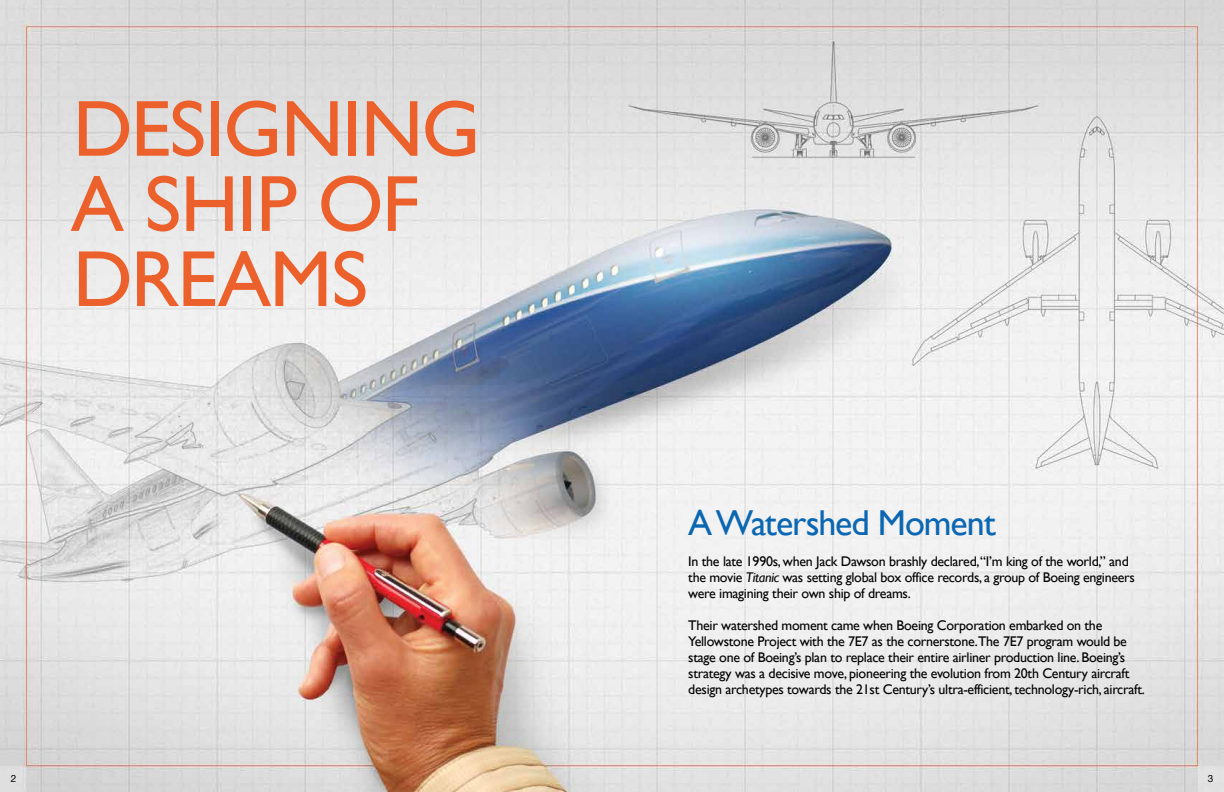
<style>
.page{position:relative;width:1224px;height:792px;background:#fff}
.page>*{position:absolute;margin:0;border:0;box-sizing:border-box;transform-origin:0 0}
.t1{font:80px/75.1px "Gill Sans";letter-spacing:-.02em;color:#ec602c}
.t2{font:36px "Gill Sans";letter-spacing:-.03em;color:#0b67b2}
.t3{font:14px/16px "Gill Sans";letter-spacing:-.02em;color:#000}
.t4{font:10px "Helvetica Neue";color:#000}
.s1{font-style:italic}
</style>
<div class="page">
<img style="left:0;top:0;width:1224px;height:792px">
<h1 class="t1" style="left:71px;top:90px;width:411px">DESIGNING<br>A SHIP OF<br>DREAMS</h1>
<h2 class="t2" style="left:688px;top:502px;width:309px">A Watershed Moment</h2>
<p class="t3" style="left:688px;top:553px;width:448px">In the late 1990s, when Jack Dawson brashly declared,“I’m king of the world,” and the movie <span class="s1">Titanic</span> was setting global box office records, a group of Boeing engineers were imagining their own ship of dreams.</p>
<p class="t3" style="left:688px;top:617px;width:458px">Their watershed moment came when Boeing Corporation embarked on the Yellowstone Project with the 7E7 as the cornerstone.The 7E7 program would be stage one of Boeing’s plan to replace their entire airliner production line. Boeing’s strategy was a decisive move, pioneering the evolution from 20th Century aircraft design archetypes towards the 21st Century’s ultra-efficient, technology-rich, aircraft.</p>
<p class="t4" style="left:11px;top:773px;width:7px">2</p>
<p class="t4" style="left:1208px;top:773px;width:7px">3</p>
</div>
